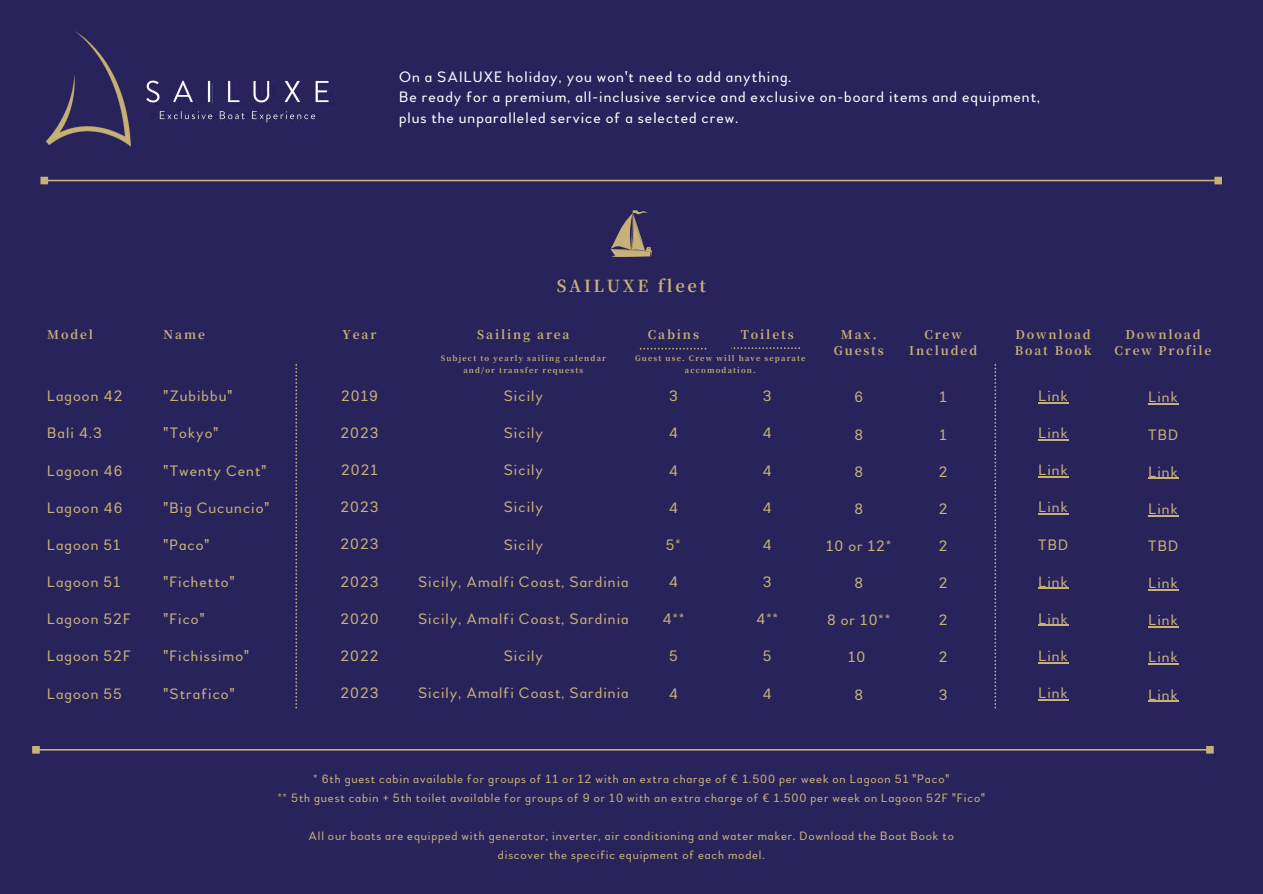
<style>
.page{position:relative;width:1263px;height:894px;background:#fff}
.page>*{position:absolute;margin:0;border:0;box-sizing:border-box;transform-origin:0 0}
.t1{font:700 16.5px "Noto Serif TC";letter-spacing:.155em;color:#c7b176}
.t2{font:15px "Woodford Bourne";letter-spacing:.07em;color:#c7b176}
.t3{font:15px "Woodford Bourne";letter-spacing:.07em;color:#fff}
.t4{font:12px "Woodford Bourne";letter-spacing:.07em;color:#c7b176}
.t5{font:700 12px "Noto Serif TC";letter-spacing:.155em;color:#c7b176}
.t6{font:700 7.5px/11.9px "Noto Serif TC";letter-spacing:.155em;color:#c7b176;text-align:center}
</style>
<div class="page">
<div style="left:0;top:0;width:1263px;height:893px;background:#29235c"></div>
<img style="left:46px;top:31px;width:85px;height:116px">
<img style="left:113px;top:55px;width:216px;height:88px">
<svg style="left:32px;top:746px;width:1182px;height:7px"></svg>
<svg style="left:610px;top:210px;width:42px;height:47px"></svg>
<svg style="left:40px;top:177px;width:1182px;height:7px"></svg>
<svg style="left:733px;top:347px;width:67px;height:2px"></svg>
<svg style="left:639px;top:348px;width:67px;height:1px"></svg>
<hr style="left:1148px;top:403px;width:31px;height:1px;background:#c7b176">
<hr style="left:1148px;top:477px;width:31px;height:2px;background:#c7b176">
<hr style="left:1148px;top:515px;width:31px;height:1px;background:#c7b176">
<hr style="left:1148px;top:589px;width:31px;height:1px;background:#c7b176">
<hr style="left:1148px;top:626px;width:31px;height:1px;background:#c7b176">
<hr style="left:1148px;top:663px;width:31px;height:1px;background:#c7b176">
<hr style="left:1148px;top:700px;width:31px;height:1px;background:#c7b176">
<hr style="left:1038px;top:402px;width:31px;height:1px;background:#c7b176">
<hr style="left:1038px;top:439px;width:31px;height:1px;background:#c7b176">
<hr style="left:1038px;top:476px;width:31px;height:1px;background:#c7b176">
<hr style="left:1038px;top:513px;width:31px;height:1px;background:#c7b176">
<hr style="left:1038px;top:587px;width:31px;height:1px;background:#c7b176">
<hr style="left:1038px;top:624px;width:31px;height:2px;background:#c7b176">
<hr style="left:1038px;top:662px;width:31px;height:1px;background:#c7b176">
<hr style="left:1038px;top:699px;width:31px;height:1px;background:#c7b176">
<svg style="left:295px;top:364px;width:2px;height:344px"></svg>
<svg style="left:994px;top:364px;width:2px;height:344px"></svg>
<p class="t3" style="left:399px;top:68px;width:394px">On a SAILUXE holiday, you won't need to add anything.</p>
<p class="t3" style="left:399px;top:88px;width:643px">Be ready for a premium, all-inclusive service and exclusive on-board items and equipment,</p>
<p class="t3" style="left:399px;top:109px;width:341px">plus the unparalleled service of a selected crew.</p>
<p class="t1" style="left:557px;top:273px;width:151px">SAILUXE fleet</p>
<p class="t5" style="left:741px;top:325px;width:54px">Toilets</p>
<p class="t6" style="left:635px;top:352px;width:172px">Guest use. Crew will have separate accomodation.</p>
<p class="t5" style="left:47px;top:325px;width:47px">Model</p>
<p class="t5" style="left:164px;top:325px;width:43px">Name</p>
<p class="t5" style="left:343px;top:325px;width:35px">Year</p>
<p class="t5" style="left:648px;top:325px;width:53px">Cabins</p>
<p class="t5" style="left:924px;top:325px;width:39px">Crew</p>
<p class="t5" style="left:909px;top:341px;width:69px">Included</p>
<p class="t5" style="left:477px;top:325px;width:94px">Sailing area</p>
<p class="t5" style="left:841px;top:325px;width:37px">Max.</p>
<p class="t5" style="left:834px;top:341px;width:51px">Guests</p>
<p class="t6" style="left:441px;top:351px;width:167px">Subject to yearly sailing calendar</p>
<p class="t6" style="left:463px;top:363px;width:121px">and/or transfer requests</p>
<p class="t2" style="left:47px;top:387px;width:77px">Lagoon 42</p>
<p class="t2" style="left:47px;top:424px;width:56px">Bali 4.3</p>
<p class="t2" style="left:47px;top:461px;width:77px">Lagoon 46</p>
<p class="t2" style="left:47px;top:499px;width:77px">Lagoon 46</p>
<p class="t2" style="left:47px;top:536px;width:75px">Lagoon 51</p>
<p class="t2" style="left:47px;top:573px;width:75px">Lagoon 51</p>
<p class="t2" style="left:47px;top:610px;width:85px">Lagoon 52F</p>
<p class="t2" style="left:47px;top:647px;width:85px">Lagoon 52F</p>
<p class="t2" style="left:47px;top:684px;width:76px">Lagoon 55</p>
<p class="t2" style="left:164px;top:387px;width:70px">"Zubibbu"</p>
<p class="t2" style="left:164px;top:424px;width:56px">"Tokyo"</p>
<p class="t2" style="left:164px;top:461px;width:104px">"Twenty Cent"</p>
<p class="t2" style="left:164px;top:499px;width:107px">"Big Cucuncio"</p>
<p class="t2" style="left:164px;top:536px;width:47px">"Paco"</p>
<p class="t2" style="left:164px;top:573px;width:72px">"Fichetto"</p>
<p class="t2" style="left:164px;top:610px;width:42px">"Fico"</p>
<p class="t2" style="left:164px;top:647px;width:87px">"Fichissimo"</p>
<p class="t2" style="left:164px;top:684px;width:72px">"Strafico"</p>
<p class="t2" style="left:341px;top:387px;width:38px">2019</p>
<p class="t2" style="left:340px;top:424px;width:40px">2023</p>
<p class="t2" style="left:341px;top:461px;width:38px">2021</p>
<p class="t2" style="left:340px;top:498px;width:40px">2023</p>
<p class="t2" style="left:340px;top:535px;width:40px">2023</p>
<p class="t2" style="left:340px;top:572px;width:40px">2023</p>
<p class="t2" style="left:340px;top:609px;width:40px">2020</p>
<p class="t2" style="left:340px;top:646px;width:40px">2022</p>
<p class="t2" style="left:340px;top:684px;width:40px">2023</p>
<p class="t2" style="left:504px;top:387px;width:41px">Sicily</p>
<p class="t2" style="left:504px;top:424px;width:41px">Sicily</p>
<p class="t2" style="left:504px;top:461px;width:41px">Sicily</p>
<p class="t2" style="left:504px;top:498px;width:41px">Sicily</p>
<p class="t2" style="left:504px;top:535px;width:41px">Sicily</p>
<p class="t2" style="left:418px;top:572px;width:212px">Sicily, Amalfi Coast, Sardinia</p>
<p class="t2" style="left:418px;top:609px;width:212px">Sicily, Amalfi Coast, Sardinia</p>
<p class="t2" style="left:504px;top:647px;width:41px">Sicily</p>
<p class="t2" style="left:418px;top:684px;width:212px">Sicily, Amalfi Coast, Sardinia</p>
<p class="t2" style="left:669px;top:387px;width:10px">3</p>
<p class="t2" style="left:669px;top:424px;width:11px">4</p>
<p class="t2" style="left:669px;top:461px;width:11px">4</p>
<p class="t2" style="left:669px;top:499px;width:11px">4</p>
<p class="t2" style="left:666px;top:536px;width:17px">5*</p>
<p class="t2" style="left:669px;top:573px;width:11px">4</p>
<p class="t2" style="left:662px;top:610px;width:24px">4**</p>
<p class="t2" style="left:669px;top:647px;width:10px">5</p>
<p class="t2" style="left:669px;top:684px;width:11px">4</p>
<p class="t2" style="left:763px;top:387px;width:10px">3</p>
<p class="t2" style="left:762px;top:424px;width:11px">4</p>
<p class="t2" style="left:762px;top:461px;width:11px">4</p>
<p class="t2" style="left:762px;top:499px;width:11px">4</p>
<p class="t2" style="left:762px;top:536px;width:11px">4</p>
<p class="t2" style="left:763px;top:573px;width:10px">3</p>
<p class="t2" style="left:756px;top:610px;width:24px">4**</p>
<p class="t2" style="left:763px;top:647px;width:10px">5</p>
<p class="t2" style="left:762px;top:684px;width:11px">4</p>
<p class="t2" style="left:854px;top:388px;width:10px">6</p>
<p class="t2" style="left:854px;top:425px;width:10px">8</p>
<p class="t2" style="left:854px;top:463px;width:10px">8</p>
<p class="t2" style="left:854px;top:500px;width:10px">8</p>
<p class="t2" style="left:826px;top:537px;width:67px">10 or 12*</p>
<p class="t2" style="left:854px;top:574px;width:10px">8</p>
<p class="t2" style="left:827px;top:611px;width:65px">8 or 10**</p>
<p class="t2" style="left:848px;top:648px;width:19px">10</p>
<p class="t2" style="left:854px;top:685px;width:10px">8</p>
<p class="t2" style="left:939px;top:388px;width:9px">1</p>
<p class="t2" style="left:939px;top:425px;width:9px">1</p>
<p class="t2" style="left:939px;top:463px;width:10px">2</p>
<p class="t2" style="left:939px;top:500px;width:10px">2</p>
<p class="t2" style="left:939px;top:537px;width:10px">2</p>
<p class="t2" style="left:939px;top:574px;width:10px">2</p>
<p class="t2" style="left:939px;top:611px;width:10px">2</p>
<p class="t2" style="left:939px;top:648px;width:10px">2</p>
<p class="t2" style="left:939px;top:685px;width:10px">3</p>
<p class="t4" style="left:313px;top:772px;width:637px">* 6th guest cabin available for groups of 11 or 12 with an extra charge of € 1.500 per week on Lagoon 51 "Paco"</p>
<p class="t4" style="left:278px;top:791px;width:709px">** 5th guest cabin + 5th toilet available for groups of 9 or 10 with an extra charge of € 1.500 per week on Lagoon 52F "Fico"</p>
<p class="t4" style="left:309px;top:829px;width:647px">All our boats are equipped with generator, inverter, air conditioning and water maker. Download the Boat Book to</p>
<p class="t4" style="left:498px;top:848px;width:268px">discover the specific equipment of each model.</p>
<p class="t5" style="left:1015px;top:325px;width:77px">Download</p>
<p class="t5" style="left:1015px;top:341px;width:78px">Boat Book</p>
<p class="t2" style="left:1038px;top:387px;width:31px">Link</p>
<p class="t2" style="left:1038px;top:424px;width:31px">Link</p>
<p class="t2" style="left:1038px;top:461px;width:31px">Link</p>
<p class="t2" style="left:1038px;top:498px;width:31px">Link</p>
<p class="t2" style="left:1038px;top:535px;width:32px">TBD</p>
<p class="t2" style="left:1038px;top:572px;width:31px">Link</p>
<p class="t2" style="left:1038px;top:609px;width:31px">Link</p>
<p class="t2" style="left:1038px;top:647px;width:31px">Link</p>
<p class="t2" style="left:1038px;top:684px;width:31px">Link</p>
<p class="t5" style="left:1125px;top:325px;width:77px">Download</p>
<p class="t5" style="left:1114px;top:341px;width:98px">Crew Profile</p>
<p class="t2" style="left:1148px;top:388px;width:31px">Link</p>
<p class="t2" style="left:1148px;top:425px;width:32px">TBD</p>
<p class="t2" style="left:1148px;top:463px;width:31px">Link</p>
<p class="t2" style="left:1148px;top:500px;width:31px">Link</p>
<p class="t2" style="left:1148px;top:537px;width:32px">TBD</p>
<p class="t2" style="left:1148px;top:574px;width:31px">Link</p>
<p class="t2" style="left:1148px;top:611px;width:31px">Link</p>
<p class="t2" style="left:1148px;top:648px;width:31px">Link</p>
<p class="t2" style="left:1148px;top:685px;width:31px">Link</p>
</div>
